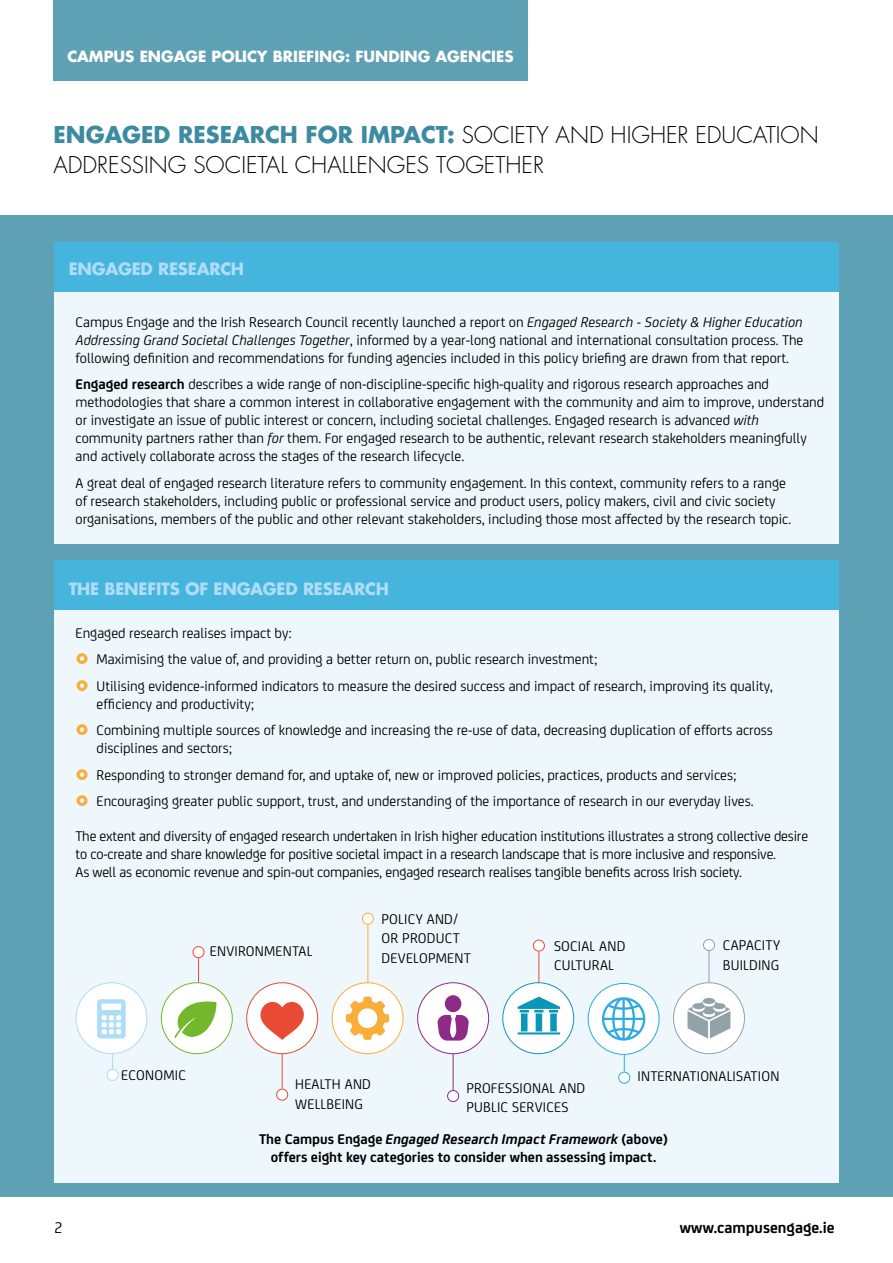
<style>
.page{position:relative;width:893px;height:1263px;background:#fff}
.page>*{position:absolute;margin:0;border:0;box-sizing:border-box;transform-origin:0 0}
.t1{font:300 22.5px/30px "Futura Std";color:#000}
.t2{font:700 16.5px "Futura Std";letter-spacing:-.015em;color:#afdcf6}
.t3{font:700 16.5px "FS Joey";color:#000}
.t4{font:16.5px "FS Joey";color:#000}
.t5{font:15px/18px "FS Joey";color:#000}
.t6{font:700 15px/18px "FS Joey";color:#000;text-align:center}
.t7{font:700 15px "Futura Std";color:#fff}
.s1{font-weight:700;color:#3c8ba0}
.s2{font-style:italic}
.s3{font-weight:700}
</style>
<div class="page">
<div style="left:0;top:215px;width:893px;height:1015px;background:#5fa1b4"></div>
<div style="left:0;top:1198px;width:893px;height:65px;background:#fff"></div>
<div style="left:54px;top:292px;width:785px;height:252px;background:#eef7fc"></div>
<div style="left:55px;top:560px;width:784px;height:623px;background:#eef7fc"></div>
<hr style="left:112px;top:995px;width:1px;height:74px;background:#afdcf6">
<div style="left:107px;top:1069px;width:11px;height:11px;background:#fff;border-radius:50%"></div>
<div style="left:107px;top:1069px;width:11px;height:12px;border:1px solid #afdcf6;border-radius:50%"></div>
<hr style="left:709px;top:951px;width:1px;height:87px;background:#92a3a7">
<div style="left:703px;top:939px;width:11px;height:11px;background:#fff;border-radius:50%"></div>
<div style="left:703px;top:939px;width:12px;height:12px;border:1px solid #92a3a7;border-radius:50%"></div>
<hr style="left:282px;top:983px;width:1px;height:106px;background:#e94a33">
<div style="left:277px;top:1089px;width:11px;height:11px;background:#fff;border-radius:50%"></div>
<div style="left:276px;top:1089px;width:12px;height:11px;border:1px solid #e94a33;border-radius:50%"></div>
<hr style="left:198px;top:958px;width:1px;height:80px;background:#e94a33">
<div style="left:193px;top:946px;width:11px;height:12px;background:#fff;border-radius:50%"></div>
<div style="left:193px;top:946px;width:11px;height:12px;border:1px solid #e94a33;border-radius:50%"></div>
<hr style="left:538px;top:951px;width:1px;height:95px;background:#e94a33">
<div style="left:533px;top:940px;width:11px;height:11px;background:#fff;border-radius:50%"></div>
<div style="left:533px;top:940px;width:12px;height:11px;border:1px solid #e94a33;border-radius:50%"></div>
<hr style="left:624px;top:1012px;width:1px;height:60px;background:#2cabe1">
<div style="left:619px;top:1072px;width:11px;height:11px;background:#fff;border-radius:50%"></div>
<div style="left:618px;top:1072px;width:12px;height:11px;border:1px solid #2cabe1;border-radius:50%"></div>
<hr style="left:367px;top:924px;width:1px;height:104px;background:#f9ae39">
<div style="left:362px;top:913px;width:11px;height:11px;background:#fff;border-radius:50%"></div>
<div style="left:362px;top:913px;width:12px;height:11px;border:1px solid #f9ae39;border-radius:50%"></div>
<hr style="left:453px;top:1015px;width:1px;height:75px;background:#8d2b87">
<div style="left:448px;top:1090px;width:11px;height:11px;background:#fff;border-radius:50%"></div>
<div style="left:447px;top:1090px;width:12px;height:12px;border:1px solid #8d2b87;border-radius:50%"></div>
<div style="left:161px;top:983px;width:71px;height:71px;background:#fff;border-radius:50%"></div>
<div style="left:161px;top:982px;width:72px;height:72px;border:1px solid #73b72b;border-radius:50%"></div>
<svg style="left:175px;top:1001px;width:41px;height:37px"></svg>
<div style="left:247px;top:983px;width:71px;height:71px;background:#fff;border-radius:50%"></div>
<div style="left:246px;top:982px;width:72px;height:72px;border:1px solid #e94a33;border-radius:50%"></div>
<svg style="left:260px;top:1001px;width:44px;height:39px"></svg>
<div style="left:332px;top:983px;width:71px;height:71px;background:#fff;border-radius:50%"></div>
<div style="left:332px;top:982px;width:71px;height:72px;border:1px solid #f9ae39;border-radius:50%"></div>
<svg style="left:346px;top:996px;width:43px;height:44px"></svg>
<div style="left:418px;top:983px;width:71px;height:71px;background:#fff;border-radius:50%"></div>
<div style="left:417px;top:982px;width:72px;height:72px;border:1px solid #8d2b87;border-radius:50%"></div>
<svg style="left:437px;top:1015px;width:32px;height:25px"></svg>
<div style="left:445px;top:995px;width:16px;height:17px;background:#8d2b87;border-radius:50%"></div>
<div style="left:588px;top:983px;width:71px;height:71px;background:#fff;border-radius:50%"></div>
<div style="left:588px;top:983px;width:71px;height:72px;border:1px solid #2cabe1;border-radius:50%"></div>
<svg style="left:602px;top:997px;width:43px;height:43px"></svg>
<div style="left:673px;top:983px;width:71px;height:71px;background:#fff;border-radius:50%"></div>
<div style="left:673px;top:982px;width:72px;height:72px;border:1px solid #92a3a7;border-radius:50%"></div>
<svg style="left:687px;top:998px;width:43px;height:40px"></svg>
<div style="left:76px;top:983px;width:71px;height:71px;background:#fff;border-radius:50%"></div>
<div style="left:76px;top:982px;width:71px;height:72px;border:1px solid #afdcf6;border-radius:50%"></div>
<svg style="left:97px;top:999px;width:29px;height:39px"></svg>
<div style="left:503px;top:983px;width:71px;height:71px;background:#fff;border-radius:50%"></div>
<div style="left:502px;top:982px;width:72px;height:72px;border:1px solid #0a96ba;border-radius:50%"></div>
<svg style="left:518px;top:996px;width:42px;height:38px"></svg>
<div style="left:54px;top:242px;width:785px;height:50px;background:#45b5de"></div>
<div style="left:54px;top:560px;width:785px;height:50px;background:#45b5de"></div>
<div style="left:54px;top:0;width:474px;height:80px;background:#5fa1b4"></div>
<p class="t7" style="left:67px;top:46px;width:448px">CAMPUS ENGAGE POLICY BRIEFING: FUNDING AGENCIES</p>
<h1 class="t1" style="left:54px;top:120px;width:767px"><span class="s1">ENGAGED RESEARCH FOR IMPACT:</span> SOCIETY AND HIGHER EDUCATION<br>ADDRESSING SOCIETAL CHALLENGES TOGETHER</h1>
<p class="t2" style="left:69px;top:258px;width:177px">ENGAGED RESEARCH</p>
<p class="t5" style="left:76px;top:312px;width:729px;text-align:justify">Campus Engage and the Irish Research Council recently launched a report on <span class="s2">Engaged Research - Society &amp; Higher Education Addressing Grand Societal Challenges Together</span>, informed by a year-long national and international consultation process. The following definition and recommendations for funding agencies included in this policy briefing are drawn from that report.</p>
<p class="t5" style="left:76px;top:374px;width:750px"><span class="s3">Engaged research</span> describes a wide range of non-discipline-specific high-quality and rigorous research approaches and methodologies that share a common interest in collaborative engagement with the community and aim to improve, understand or investigate an issue of public interest or concern, including societal challenges. Engaged research is advanced <span class="s2">with </span>community partners rather than <span class="s2">for</span> them. For engaged research to be authentic, relevant research stakeholders meaningfully and actively collaborate across the stages of the research lifecycle.</p>
<p class="t5" style="left:76px;top:473px;width:717px">A great deal of engaged research literature refers to community engagement. In this context, community refers to a range of research stakeholders, including public or professional service and product users, policy makers, civil and civic society organisations, members of the public and other relevant stakeholders, including those most affected by the research topic.</p>
<p class="t2" style="left:69px;top:578px;width:322px">THE BENEFITS OF ENGAGED RESEARCH</p>
<p class="t5" style="left:97px;top:618px;width:678px;line-height:26.5px;text-indent:-21px">Engaged research realises impact by:<br>Maximising the value of, and providing a better return on, public research investment;<br>Utilising evidence-informed indicators to measure the desired success and impact of research, improving its quality,</p>
<p class="t5" style="left:97px;top:689px;width:678px;line-height:26.5px">efficiency and productivity;<br>Combining multiple sources of knowledge and increasing the re-use of data, decreasing duplication of efforts across</p>
<p class="t5" style="left:97px;top:734px;width:659px;line-height:26.5px">disciplines and sectors;<br>Responding to stronger demand for, and uptake of, new or improved policies, practices, products and services;<br>Encouraging greater public support, trust, and understanding of the importance of research in our everyday lives.</p>
<p class="t5" style="left:76px;top:826px;width:734px">The extent and diversity of engaged research undertaken in Irish higher education institutions illustrates a strong collective desire to co-create and share knowledge for positive societal impact in a research landscape that is more inclusive and responsive.<br>As well as economic revenue and spin-out companies, engaged research realises tangible benefits across Irish society.</p>
<p class="t5" style="left:210px;top:941px;width:104px">ENVIRONMENTAL</p>
<p class="t5" style="left:382px;top:908px;width:91px;line-height:19.5px">POLICY AND/<br>OR PRODUCT<br>DEVELOPMENT</p>
<p class="t5" style="left:554px;top:935px;width:73px;line-height:19.5px">SOCIAL AND<br>CULTURAL</p>
<p class="t5" style="left:723px;top:934px;width:59px;line-height:19.5px">CAPACITY<br>BUILDING</p>
<p class="t5" style="left:121px;top:1065px;width:66px">ECONOMIC</p>
<p class="t5" style="left:295px;top:1074px;width:77px;line-height:19.5px">HEALTH AND<br>WELLBEING</p>
<p class="t5" style="left:466px;top:1077px;width:120px;line-height:19.5px">PROFESSIONAL AND<br>PUBLIC SERVICES</p>
<p class="t5" style="left:638px;top:1066px;width:143px">INTERNATIONALISATION</p>
<p class="t6" style="left:259px;top:1129px;width:410px">The Campus Engage <span class="s2">Engaged Research Impact Framework</span> (above) offers eight key categories to consider when assessing impact.</p>
<p class="t4" style="left:54px;top:1215px;width:10px">2</p>
<p class="t3" style="left:680px;top:1215px;width:156px">www.campusengage.ie</p>
</div>
